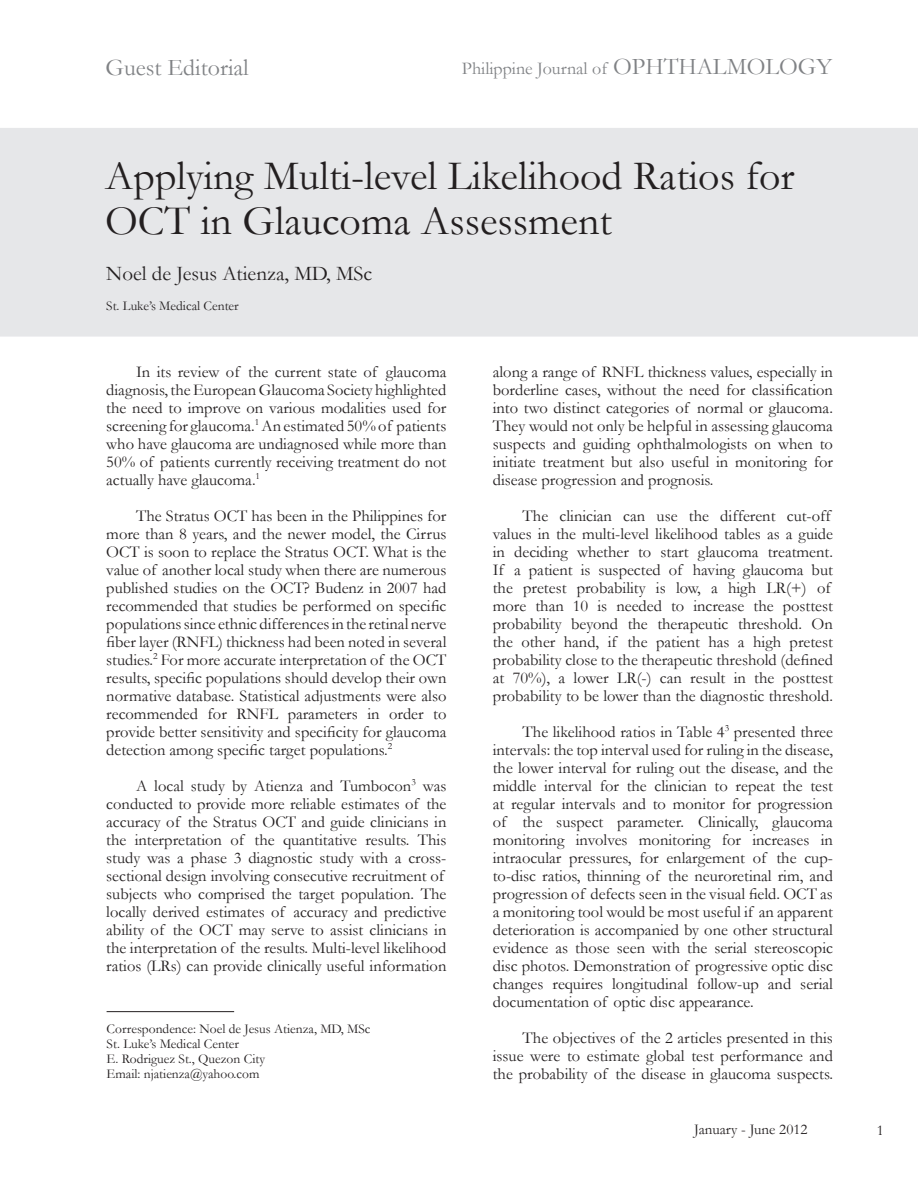
<style>
.page{position:relative;width:918px;height:1188px;background:#fff}
.page>*{position:absolute;margin:0;border:0;box-sizing:border-box;transform-origin:0 0}
.PJO_TITLE{font:42px/45px "Garamond";color:#231f20}
.PJO_Heading{font:24px "Garamond";color:#808285}
.PJO_WRITER{font:21px "Garamond";color:#231f20}
.PJO_Heading-2{font:18px "Garamond";color:#808285}
.ABSTRACT{font:16.5px/18px "Garamond";color:#231f20;text-align:justify}
.PJO_Page_Number{font:15px "Garamond";color:#231f20}
.PJO_HOSPITAL{font:13.5px "Garamond";color:#231f20}
.s1{font-size:24px}
</style>
<div class="page">
<div style="left:0;top:128px;width:918px;height:209px;background:#e6e7e9"></div>
<hr style="left:107px;top:1011px;width:127px;height:1px;background:#231f20">
<p class="PJO_Heading" style="left:106px;top:51px;width:145px">Guest Editorial</p>
<p class="PJO_Heading-2" style="left:462px;top:56px;width:372px">Philippine Journal of <span class="s1">OPHTHALMOLOGY</span></p>
<p class="PJO_TITLE" style="left:105px;top:152px;width:691px">Applying Multi-level Likelihood Ratios for<br>OCT in Glaucoma Assessment</p>
<p class="PJO_WRITER" style="left:106px;top:260px;width:268px">Noel de Jesus Atienza, MD, MSc</p>
<p class="PJO_HOSPITAL" style="left:106px;top:297px;width:134px">St. Luke’s Medical Center</p>
<p class="ABSTRACT" style="left:106px;top:362px;width:342px;text-indent:30px">In its review of the current state of glaucoma diagnosis, the European Glaucoma Society highlighted the need to improve on various modalities used for screening for glaucoma.<sup>1</sup> An estimated 50% of patients who have glaucoma are undiagnosed while more than 50% of patients currently receiving treatment do not actually have glaucoma.<sup>1</sup></p>
<p class="ABSTRACT" style="left:106px;top:506px;width:342px;text-indent:30px">The Stratus OCT has been in the Philippines for more than 8 years, and the newer model, the Cirrus OCT is soon to replace the Stratus OCT. What is the value of another local study when there are numerous published studies on the OCT? Budenz in 2007 had recommended that studies be performed on specific populations since ethnic differences in the retinal nerve fiber layer (RNFL) thickness had been noted in several studies.<sup>2</sup> For more accurate interpretation of the OCT results, specific populations should develop their own normative database. Statistical adjustments were also recommended for RNFL parameters in order to provide better sensitivity and specificity for glaucoma detection among specific target populations.<sup>2</sup></p>
<p class="ABSTRACT" style="left:106px;top:776px;width:342px;text-align:left;text-indent:30px">A local study by Atienza and Tumbocon<sup>3</sup> was conducted to provide more reliable estimates of the accuracy of the Stratus OCT and guide clinicians in the interpretation of the quantitative results. This study was a phase 3 diagnostic study with a cross&shy;sectional design involving consecutive recruitment of subjects who comprised the target population. The locally derived estimates of accuracy and predictive ability of the OCT may serve to assist clinicians in the interpretation of the results. Multi-level likelihood ratios (LRs) can provide clinically useful information</p>
<p class="PJO_HOSPITAL" style="left:107px;top:1020px;width:265px">Correspondence: Noel de Jesus Atienza, MD, MSc</p>
<p class="PJO_HOSPITAL" style="left:107px;top:1035px;width:134px">St. Luke’s Medical Center</p>
<p class="PJO_HOSPITAL" style="left:107px;top:1050px;width:160px">E. Rodriguez St., Quezon City</p>
<p class="PJO_HOSPITAL" style="left:107px;top:1065px;width:154px">Email: njatienza@yahoo.com</p>
<p class="ABSTRACT" style="left:493px;top:362px;width:342px">along a range of RNFL thickness values, especially in borderline cases, without the need for classification into two distinct categories of normal or glaucoma.<br>They would not only be helpful in assessing glaucoma suspects and guiding ophthalmologists on when to initiate treatment but also useful in monitoring for disease progression and prognosis.</p>
<p class="ABSTRACT" style="left:493px;top:506px;width:342px;text-align:left;text-indent:30px">The clinician can use the different cut-off values in the multi-level likelihood tables as a guide in deciding whether to start glaucoma treatment.<br>If a patient is suspected of having glaucoma but the pretest probability is low, a high LR(+) of more than 1 0 is needed to increase the posttest probability beyond the therapeutic threshold. On the other hand, if the patient has a high pretest probability close to the therapeutic threshold (defined at 70%), a lower LR(-) can result in the posttest probability to be lower than the diagnostic threshold.</p>
<p class="ABSTRACT" style="left:493px;top:722px;width:342px;text-indent:30px">The likelihood ratios in Table 4<sup>3</sup> presented three intervals: the top interval used for ruling in the disease, the lower interval for ruling out the disease, and the middle interval for the clinician to repeat the test at regular intervals and to monitor for progression of the suspect parameter. Clinically, glaucoma monitoring involves monitoring for increases in intraocular pressures, for enlargement of the cup&shy;to-disc ratios, thinning of the neuroretinal rim, and progression of defects seen in the visual field. OCT as a monitoring tool would be most useful if an apparent deterioration is accompanied by one other structural evidence as those seen with the serial stereoscopic disc photos. Demonstration of progressive optic disc changes requires longitudinal follow-up and serial documentation of optic disc appearance.</p>
<p class="ABSTRACT" style="left:493px;top:1028px;width:342px;text-indent:30px">The objectives of the 2 articles presented in this issue were to estimate global test performance and the probability of the disease in glaucoma suspects.</p>
<p class="PJO_Page_Number" style="left:694px;top:1120px;width:115px">January - June 201 2</p>
</div>
